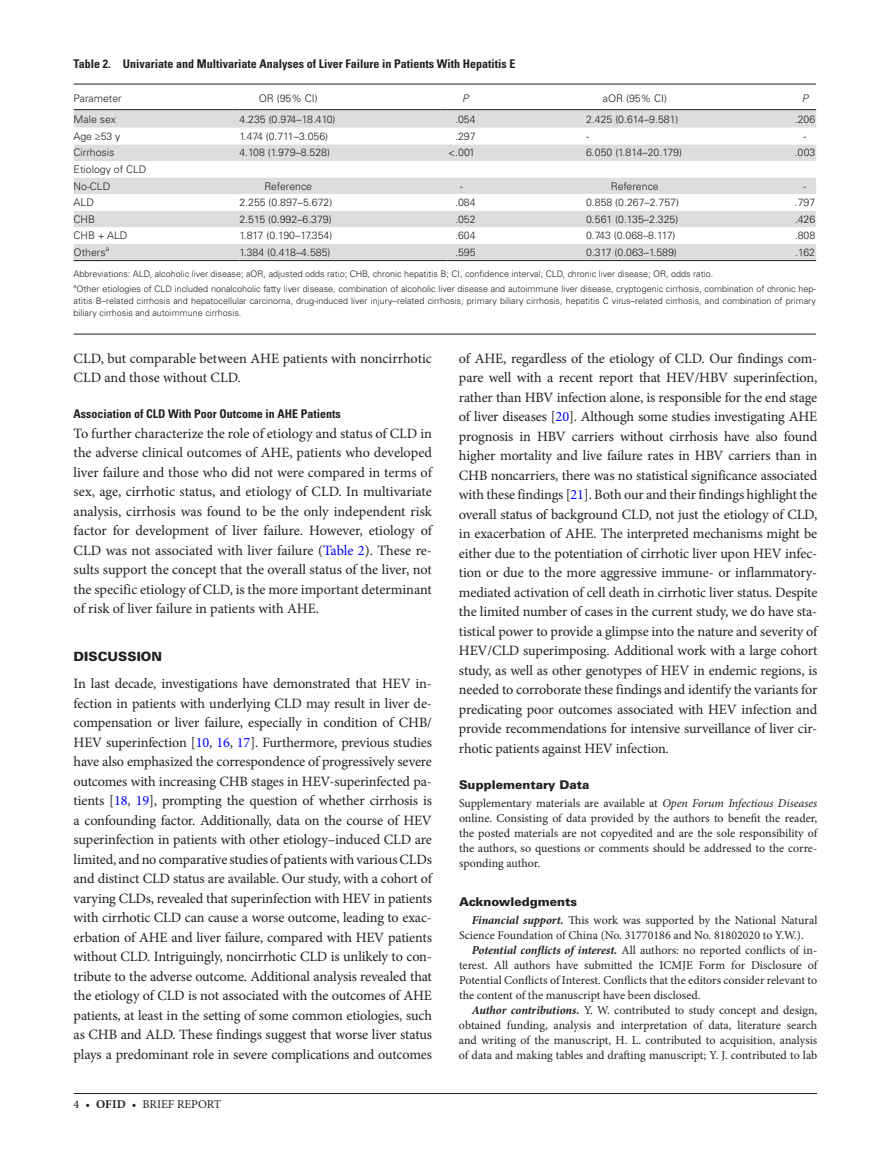
<style>
.page{position:relative;width:891px;height:1174px;background:#fff}
.page>*{position:absolute;margin:0;border:0;box-sizing:border-box;transform-origin:0 0}
.t1{font:14.25px/19.5px "Minion Pro";letter-spacing:-.01em;color:#231f20;text-align:justify}
.t2{font:900 12.75px "Univers LT Std";color:#231f20}
.t3{font:12px/15px "Minion Pro";color:#231f20;text-align:justify}
.t4{font:700 condensed 12px "Univers LT Std";color:#231f20}
.t5{font:900 12px "Univers LT Std";color:#231f20}
.t6{font:300 10.5px/16.6px "Univers LT Std";color:#231f20}
.t7{font:300 10.5px "Univers LT Std";letter-spacing:-.035em;color:#231f20}
.t8{font:italic 300 10.5px "Univers LT Std";color:#231f20}
.t9{font:300 9px/12px "Univers LT Std";color:#231f20;text-align:justify}
.t10{font:300 6px "Univers LT Std";color:#231f20}
.s1{color:#00f}
.s2{font-weight:700}
.s3{font-style:italic}
.s4{font-weight:700;font-style:italic}
</style>
<div class="page">
<hr style="left:74px;top:1093px;width:743px;height:1px;background:#231f20">
<hr style="left:74px;top:334px;width:742px;height:1px;background:#231f20">
<div style="left:74px;top:110px;width:742px;height:150px;background:#dcdddf"></div>
<svg style="left:74px;top:128px;width:742px;height:116px"></svg>
<svg style="left:74px;top:84px;width:742px;height:26px"></svg>
<hr style="left:74px;top:260px;width:165px;height:1px;background:#231f20">
<hr style="left:239px;top:260px;width:208px;height:1px;background:#231f20">
<hr style="left:447px;top:260px;width:139px;height:1px;background:#231f20">
<hr style="left:586px;top:260px;width:208px;height:1px;background:#231f20">
<svg style="left:794px;top:260px;width:22px;height:1px"></svg>
<p class="t4" style="left:74px;top:56px;width:443px">Table 2. Univariate and Multivariate Analyses of Liver Failure in Patients With Hepatitis E</p>
<p class="t6" style="left:74px;top:90px;width:50px">Parameter</p>
<p class="t6" style="left:259px;top:90px;width:60px">OR (95% CI)</p>
<p class="t8" style="left:462px;top:92px;width:8px">P</p>
<p class="t6" style="left:603px;top:90px;width:66px">aOR (95% CI)</p>
<p class="t8" style="left:802px;top:92px;width:8px">P</p>
<p class="t6" style="left:74px;top:111px;width:44px">Male sex</p>
<p class="t6" style="left:239px;top:111px;width:98px">4.235 (0.974–18.410)</p>
<p class="t6" style="left:455px;top:111px;width:22px">.054</p>
<p class="t6" style="left:586px;top:111px;width:94px">2.425 (0.614–9.581)</p>
<p class="t6" style="left:795px;top:111px;width:22px">.206</p>
<p class="t6" style="left:74px;top:128px;width:48px">Age ≥53 y</p>
<p class="t6" style="left:239px;top:128px;width:90px">1.474 (0.711–3.056)</p>
<p class="t6" style="left:455px;top:128px;width:22px">.297</p>
<p class="t6" style="left:586px;top:128px;width:4px">-</p>
<p class="t6" style="left:804px;top:128px;width:4px">-</p>
<p class="t6" style="left:74px;top:144px;width:42px">Cirrhosis</p>
<p class="t6" style="left:239px;top:144px;width:92px">4.108 (1.979–8.528)</p>
<p class="t6" style="left:448px;top:144px;width:28px">&lt;.001</p>
<p class="t6" style="left:586px;top:144px;width:97px">6.050 (1.814–20.179)</p>
<p class="t6" style="left:795px;top:144px;width:22px">.003</p>
<p class="t6" style="left:74px;top:161px;width:74px">Etiology of CLD<br>No-CLD</p>
<p class="t6" style="left:264px;top:178px;width:49px">Reference</p>
<p class="t6" style="left:460px;top:178px;width:4px">-</p>
<p class="t6" style="left:611px;top:178px;width:49px">Reference</p>
<p class="t6" style="left:804px;top:178px;width:4px">-</p>
<p class="t6" style="left:74px;top:194px;width:22px">ALD</p>
<p class="t6" style="left:239px;top:194px;width:94px">2.255 (0.897–5.672)</p>
<p class="t6" style="left:455px;top:194px;width:22px">.084</p>
<p class="t6" style="left:586px;top:194px;width:94px">0.858 (0.267–2.757)</p>
<p class="t6" style="left:795px;top:194px;width:22px">.797</p>
<p class="t6" style="left:74px;top:211px;width:23px">CHB</p>
<p class="t6" style="left:239px;top:211px;width:94px">2.515 (0.992–6.379)</p>
<p class="t6" style="left:455px;top:211px;width:22px">.052</p>
<p class="t6" style="left:586px;top:211px;width:94px">0.561 (0.135–2.325)</p>
<p class="t6" style="left:795px;top:211px;width:22px">.426</p>
<p class="t6" style="left:74px;top:227px;width:55px">CHB + ALD</p>
<p class="t6" style="left:239px;top:227px;width:94px">1.817 (0.190–17.354)</p>
<p class="t6" style="left:455px;top:227px;width:22px">.604</p>
<p class="t7" style="left:586px;top:229px;width:91px">0.743 (0.068–8.117)</p>
<p class="t6" style="left:795px;top:227px;width:22px">.808</p>
<p class="t6" style="left:74px;top:244px;width:37px">Others<sup>a</sup></p>
<p class="t6" style="left:239px;top:244px;width:92px">1.384 (0.418–4.585)</p>
<p class="t6" style="left:455px;top:244px;width:22px">.595</p>
<p class="t6" style="left:586px;top:244px;width:92px">0.317 (0.063–1.589)</p>
<p class="t6" style="left:795px;top:244px;width:21px">.162</p>
<p class="t9" style="left:74px;top:268px;width:641px">Abbreviations: ALD, alcoholic liver disease; aOR, adjusted odds ratio; CHB, chronic hepatitis B; CI, confidence interval; CLD, chronic liver disease; OR, odds ratio.</p>
<p class="t10" style="left:74px;top:283px;width:4px">a</p>
<p class="t9" style="left:74px;top:283px;width:744px;text-indent:3px">Other etiologies of CLD included nonalcoholic fatty liver disease, combination of alcoholic liver disease and autoimmune liver disease, cryptogenic cirrhosis, combination of chronic hep&shy;atitis B–related cirrhosis and hepatocellular carcinoma, drug-induced liver injury–related cirrhosis, primary biliary cirrhosis, hepatitis C virus–related cirrhosis, and combination of primary biliary cirrhosis and autoimmune cirrhosis.</p>
<p class="t1" style="left:74px;top:349px;width:360px">CLD, but comparable between AHE patients with noncirrhotic<br>CLD and those without CLD.</p>
<p class="t4" style="left:74px;top:407px;width:269px">Association of CLD With Poor Outcome in AHE Patients</p>
<p class="t1" style="left:74px;top:424px;width:360px">To further characterize the role of etiology and status of CLD in the adverse clinical outcomes of AHE, patients who developed liver failure and those who did not were compared in terms of sex, age, cirrhotic status, and etiology of CLD. In multivariate analysis, cirrhosis was found to be the only independent risk factor for development of liver failure. However, etiology of CLD was not associated with liver failure (<span class="s1">Table 2</span>). These re&shy;sults support the concept that the overall status of the liver, not the specific etiology of CLD, is the more important determinant of risk of liver failure in patients with AHE.</p>
<p class="t2" style="left:74px;top:649px;width:90px">DISCUSSION</p>
<p class="t1" style="left:74px;top:674px;width:360px">In last decade, investigations have demonstrated that HEV in&shy;fection in patients with underlying CLD may result in liver de&shy;compensation or liver failure, especially in condition of CHB/ HEV superinfection [<span class="s1">10</span>, <span class="s1">16</span>, <span class="s1">17</span>]. Furthermore, previous studies have also emphasized the correspondence of progressively severe outcomes with increasing CHB stages in HEV-superinfected pa&shy;tients [<span class="s1">18</span>, <span class="s1">19</span>], prompting the question of whether cirrhosis is a confounding factor. Additionally, data on the course of HEV superinfection in patients with other etiology–induced CLD are limited, and no comparative studies of patients with various CLDs and distinct CLD status are available. Our study, with a cohort of varying CLDs, revealed that superinfection with HEV in patients with cirrhotic CLD can cause a worse outcome, leading to exac&shy;erbation of AHE and liver failure, compared with HEV patients without CLD. Intriguingly, noncirrhotic CLD is unlikely to con&shy;tribute to the adverse outcome. Additional analysis revealed that the etiology of CLD is not associated with the outcomes of AHE patients, at least in the setting of some common etiologies, such as CHB and ALD. These findings suggest that worse liver status plays a predominant role in severe complications and outcomes</p>
<p class="t3" style="left:74px;top:1096px;width:149px">4 • <span class="s2">ofid</span> • BRIEF REPORT</p>
<p class="t1" style="left:459px;top:348px;width:360px">of AHE, regardless of the etiology of CLD. Our findings com&shy;pare well with a recent report that HEV/HBV superinfection, rather than HBV infection alone, is responsible for the end stage of liver diseases [<span class="s1">20</span>]. Although some studies investigating AHE prognosis in HBV carriers without cirrhosis have also found higher mortality and live failure rates in HBV carriers than in CHB noncarriers, there was no statistical significance associated with these findings [<span class="s1">21</span>]. Both our and their findings highlight the overall status of background CLD, not just the etiology of CLD, in exacerbation of AHE. The interpreted mechanisms might be either due to the potentiation of cirrhotic liver upon HEV infec&shy;tion or due to the more aggressive immune- or inflammatory&shy;mediated activation of cell death in cirrhotic liver status. Despite the limited number of cases in the current study, we do have sta&shy;tistical power to provide a glimpse into the nature and severity of HEV/CLD superimposing. Additional work with a large cohort study, as well as other genotypes of HEV in endemic regions, is needed to corroborate these findings and identify the variants for predicating poor outcomes associated with HEV infection and provide recommendations for intensive surveillance of liver cir&shy;rhotic patients against HEV infection.</p>
<p class="t5" style="left:459px;top:777px;width:132px">Supplementary Data</p>
<p class="t3" style="left:459px;top:796px;width:360px">Supplementary materials are available at <span class="s3">Open Forum Infectious Diseases </span>online. Consisting of data provided by the authors to benefit the reader, the posted materials are not copyedited and are the sole responsibility of the authors, so questions or comments should be addressed to the corre&shy;sponding author.</p>
<p class="t5" style="left:459px;top:894px;width:120px">Acknowledgments</p>
<p class="t3" style="left:459px;top:913px;width:360px;text-indent:13px"><span class="s4">Financial support.</span> This work was supported by the National Natural<br>Science Foundation of China (No. 31770186 and No. 81802020 to Y.W.).</p>
<p class="t3" style="left:459px;top:943px;width:360px;text-indent:13px"><span class="s4">Potential conflicts of interest.</span> All authors: no reported conflicts of in&shy;terest. All authors have submitted the ICMJE Form for Disclosure of Potential Conflicts of Interest. Conflicts that the editors consider relevant to the content of the manuscript have been disclosed.</p>
<p class="t3" style="left:459px;top:1003px;width:360px;text-indent:13px"><span class="s4">Author contributions.</span> Y. W. contributed to study concept and design, obtained funding, analysis and interpretation of data, literature search and writing of the manuscript, H. L. contributed to acquisition, analysis of data and making tables and drafting manuscript; Y. J. contributed to lab</p>
</div>
